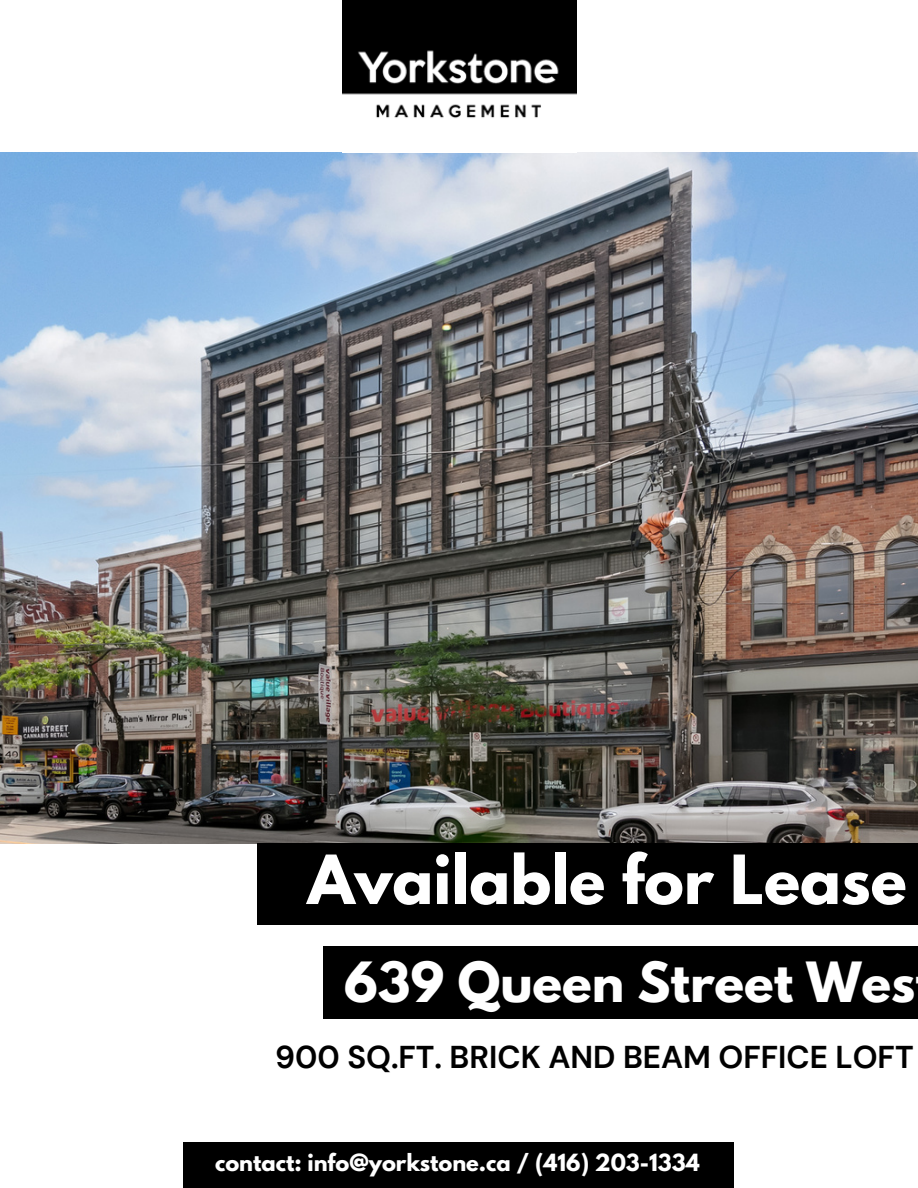
<style>
.page{position:relative;width:918px;height:1188px;background:#fff}
.page>*{position:absolute;margin:0;border:0;box-sizing:border-box;transform-origin:0 0}
.t1{font:700 60px "League Spartan";color:#fff}
.t2{font:700 49.05px "League Spartan";color:#fff}
.t3{font:700 31.5px "DM Sans";color:#000}
.t4{font:700 21px "League Spartan";color:#fff}
</style>
<div class="page">
<img style="left:0;top:152px;width:918px;height:691px">
<img style="left:342px;top:0;width:234px;height:118px">
<div style="left:258px;top:843px;width:660px;height:82px;background:#000"></div>
<div style="left:323px;top:946px;width:595px;height:72px;background:#000"></div>
<div style="left:184px;top:1142px;width:550px;height:46px;background:#000"></div>
<h1 class="t1" style="left:308px;top:850px;width:601px">Available for Lease</h1>
<h2 class="t2" style="left:344px;top:957px;width:573px">639 Queen Street Wes</h2>
<p class="t3" style="left:275px;top:1037px;width:640px">900 SQ.FT. BRICK AND BEAM OFFICE LOFT</p>
<h3 class="t4" style="left:215px;top:1152px;width:486px">contact: info@yorkstone.ca / (416) 203-1334</h3>
</div>
